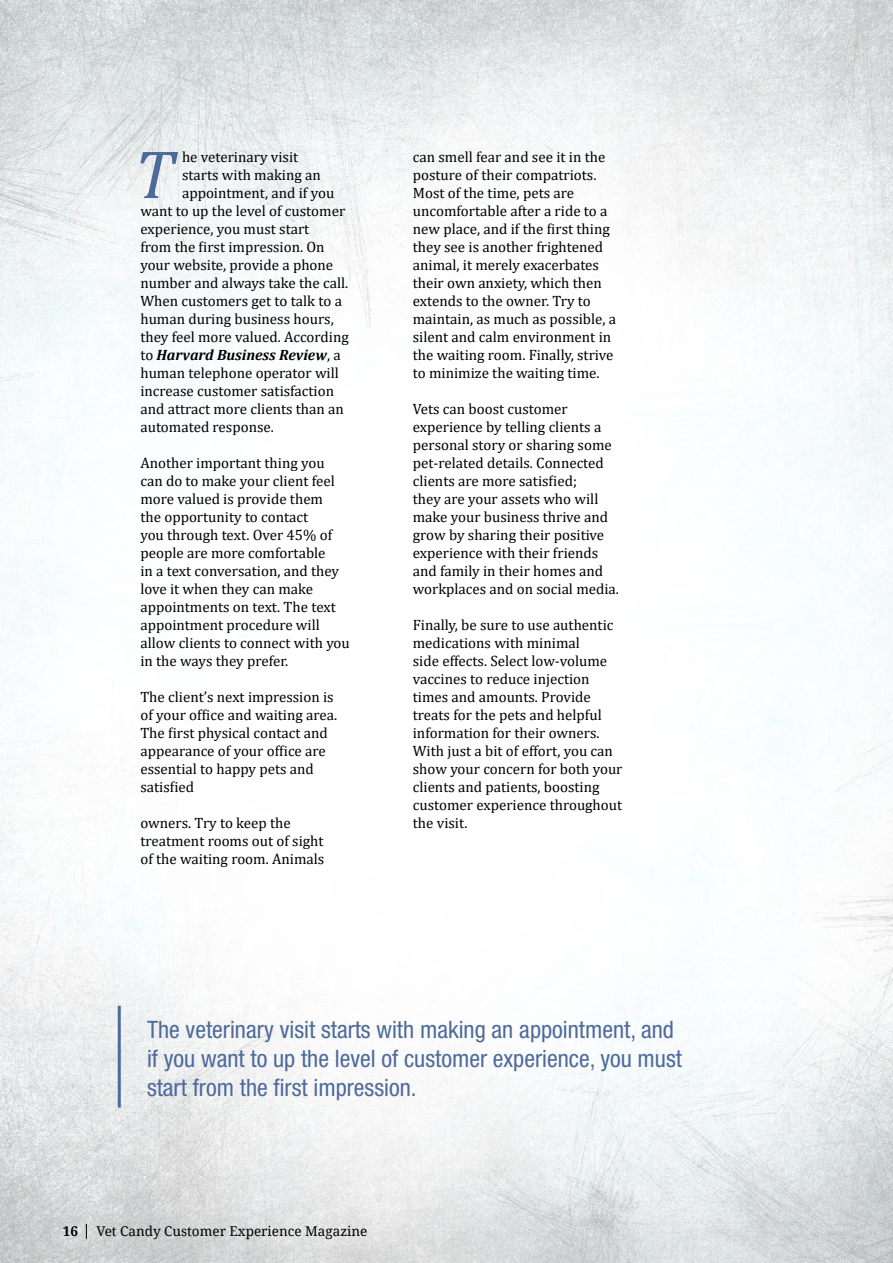
<style>
.page{position:relative;width:893px;height:1263px;background:#fff}
.page>*{position:absolute;margin:0;border:0;box-sizing:border-box;transform-origin:0 0}
.t1{font:italic 69px "Cambria";color:#4d6a9b}
.t2{font:condensed 24px/28.8px "Helvetica Neue LT Pro";color:#4d6a9b}
.t3{font:15px/18px "Cambria";color:#000}
.t4{font:italic 700 15px "Cambria";color:#000}
.t5{font:13.5px "Droid Serif";color:#000}
.t6{font:700 13.5px "Droid Serif";color:#000}
.s1{font-weight:400;font-style:normal}
</style>
<div class="page">
<img style="left:0;top:0;width:893px;height:1263px">
<hr style="left:118px;top:1006px;width:3px;height:101px;background:#4d6a9b">
<svg style="left:86px;top:1224px;width:1px;height:15px"></svg>
<h1 class="t1" style="left:134px;top:132px;width:41px">T</h1>
<p class="t3" style="left:182px;top:148px;width:118px">he veterinary visit</p>
<p class="t3" style="left:182px;top:166px;width:140px">starts with making an</p>
<p class="t3" style="left:182px;top:184px;width:154px">appointment, and if you</p>
<p class="t3" style="left:140px;top:202px;width:206px">want to up the level of customer</p>
<p class="t3" style="left:140px;top:220px;width:170px">experience, you must start</p>
<p class="t3" style="left:140px;top:238px;width:186px">from the first impression. On</p>
<p class="t3" style="left:140px;top:256px;width:194px">your website, provide a phone</p>
<p class="t3" style="left:140px;top:274px;width:209px">number and always take the call.</p>
<p class="t3" style="left:140px;top:292px;width:203px">When customers get to talk to a</p>
<p class="t3" style="left:140px;top:310px;width:195px">human during business hours,</p>
<p class="t3" style="left:140px;top:328px;width:210px">they feel more valued. According</p>
<p class="t4" style="left:140px;top:346px;width:202px"><span class="s1">to</span> Harvard Business Review<span class="s1">, a</span></p>
<p class="t3" style="left:140px;top:364px;width:200px">human telephone operator will</p>
<p class="t3" style="left:140px;top:382px;width:195px">increase customer satisfaction</p>
<p class="t3" style="left:140px;top:400px;width:205px">and attract more clients than an</p>
<p class="t3" style="left:140px;top:418px;width:135px">automated response.</p>
<p class="t3" style="left:140px;top:454px;width:211px">Another important thing you can do to make your client feel more valued is provide them<br>the opportunity to contact<br>you through text. Over 45% of people are more comfortable<br>in a text conversation, and they love it when they can make appointments on text. The text appointment procedure will allow clients to connect with you in the ways they prefer.</p>
<p class="t3" style="left:140px;top:688px;width:198px">The client’s next impression is of your office and waiting area.<br>The first physical contact and appearance of your office are essential to happy pets and satisfied</p>
<p class="t3" style="left:140px;top:814px;width:185px">owners. Try to keep the treatment rooms out of sight of the waiting room. Animals</p>
<p class="t3" style="left:413px;top:148px;width:205px">can smell fear and see it in the posture of their compatriots.<br>Most of the time, pets are uncomfortable after a ride to a new place, and if the first thing they see is another frightened animal, it merely exacerbates their own anxiety, which then extends to the owner. Try to maintain, as much as possible, a silent and calm environment in the waiting room. Finally, strive to minimize the waiting time.</p>
<p class="t3" style="left:413px;top:400px;width:208px">Vets can boost customer experience by telling clients a personal story or sharing some pet-related details. Connected clients are more satisfied;<br>they are your assets who will make your business thrive and grow by sharing their positive experience with their friends and family in their homes and workplaces and on social media.</p>
<p class="t3" style="left:413px;top:616px;width:211px">Finally, be sure to use authentic medications with minimal<br>side effects. Select low-volume vaccines to reduce injection times and amounts. Provide treats for the pets and helpful information for their owners.<br>With just a bit of effort, you can show your concern for both your clients and patients, boosting customer experience throughout the visit.</p>
<h2 class="t2" style="left:147px;top:1015px;width:536px">The veterinary visit starts with making an appointment, and if you want to up the level of customer experience, you must start from the first impression.</h2>
<p class="t6" style="left:63px;top:1223px;width:17px">16</p>
<p class="t5" style="left:96px;top:1223px;width:273px">Vet Candy Customer Experience Magazine</p>
</div>
